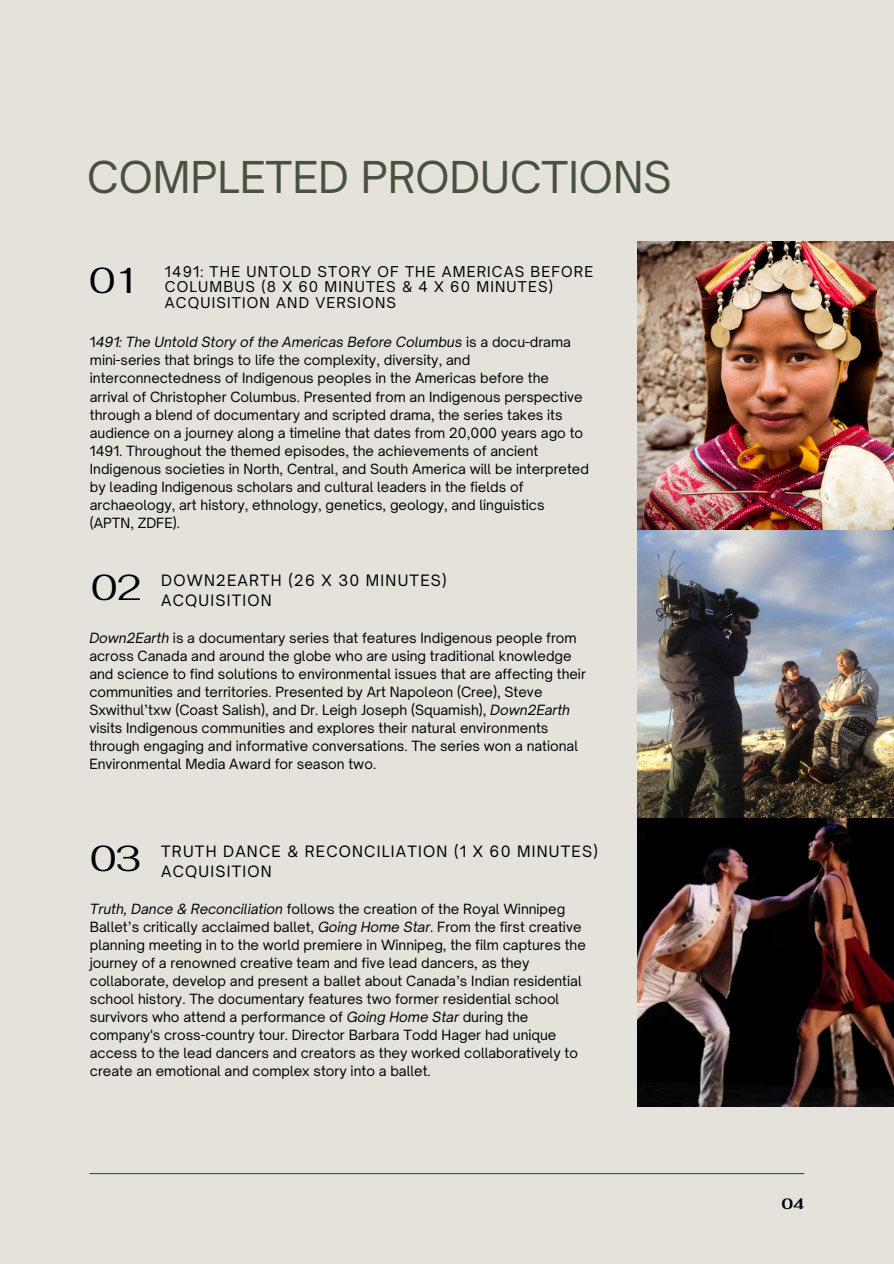
<style>
.page{position:relative;width:894px;height:1264px;background:#fff}
.page>*{position:absolute;margin:0;border:0;box-sizing:border-box;transform-origin:0 0}
.t1{font:42px "Open Sauce One";color:#485241}
.t2{font:36px "Fahkwang";color:#000001}
.t3{font:15px/20.2px "Open Sauce One";letter-spacing:.08em;color:#000001}
.t4{font:700 15px "Fahkwang";color:#000001}
.t5{font:14.25px/15.8px "Open Sauce One";letter-spacing:.08em;color:#000001}
.t6{font:13.5px/18px "Open Sauce One";color:#000001}
.s1{font-style:italic}
</style>
<div class="page">
<div style="left:0;top:0;width:893px;height:1263px;background:#e4e2da"></div>
<img style="left:637px;top:242px;width:256px;height:864px">
<hr style="left:89px;top:1172px;width:715px;height:2px;background:#485241">
<h2 class="t1" style="left:87px;top:150px;width:586px">COMPLETED PRODUCTIONS</h2>
<h1 class="t2" style="left:90px;top:256px;width:52px">01</h1>
<p class="t5" style="left:165px;top:263px;width:429px">1491: THE UNTOLD STORY OF THE AMERICAS BEFORE<br>COLUMBUS (8 X 60 MINUTES &amp; 4 X 60 MINUTES)<br>ACQUISITION AND VERSIONS</p>
<p class="t6" style="left:90px;top:333px;width:500px">1<span class="s1">491: The Untold Story of the Americas Before Columbus</span> is a docu-drama mini-series that brings to life the complexity, diversity, and interconnectedness of Indigenous peoples in the Americas before the arrival of Christopher Columbus. Presented from an Indigenous perspective through a blend of documentary and scripted drama, the series takes its audience on a journey along a timeline that dates from 20,000 years ago to 1491. Throughout the themed episodes, the achievements of ancient Indigenous societies in North, Central, and South America will be interpreted by leading Indigenous scholars and cultural leaders in the fields of archaeology, art history, ethnology, genetics, geology, and linguistics (APTN, ZDFE).</p>
<p class="t2" style="left:92px;top:564px;width:52px">02</p>
<h2 class="t3" style="left:161px;top:570px;width:287px">DOWN2EARTH (26 X 30 MINUTES)<br>ACQUISITION</h2>
<p class="t6" style="left:89px;top:628px;width:498px"><span class="s1">Down2Earth</span> is a documentary series that features Indigenous people from across Canada and around the globe who are using traditional knowledge and science to find solutions to environmental issues that are affecting their communities and territories. Presented by Art Napoleon (Cree), Steve Sxwithul’txw (Coast Salish), and Dr. Leigh Joseph (Squamish), <span class="s1">Down2Earth </span>visits Indigenous communities and explores their natural environments through engaging and informative conversations. The series won a national Environmental Media Award for season two.</p>
<h2 class="t2" style="left:91px;top:835px;width:52px">03</h2>
<p class="t3" style="left:161px;top:841px;width:438px">TRUTH DANCE &amp; RECONCILIATION (1 X 60 MINUTES)<br>ACQUISITION</p>
<p class="t6" style="left:90px;top:899px;width:497px"><span class="s1">Truth, Dance &amp; Reconciliation</span> follows the creation of the Royal Winnipeg Ballet’s critically acclaimed ballet, <span class="s1">Going Home Star</span>. From the first creative planning meeting in to the world premiere in Winnipeg, the film captures the journey of a renowned creative team and five lead dancers, as they collaborate, develop and present a ballet about Canada’s Indian residential school history. The documentary features two former residential school survivors who attend a performance of <span class="s1">Going Home Star</span> during the company's cross-country tour. Director Barbara Todd Hager had unique access to the lead dancers and creators as they worked collaboratively to create an emotional and complex story into a ballet.</p>
<p class="t4" style="left:781px;top:1193px;width:24px">04</p>
</div>
